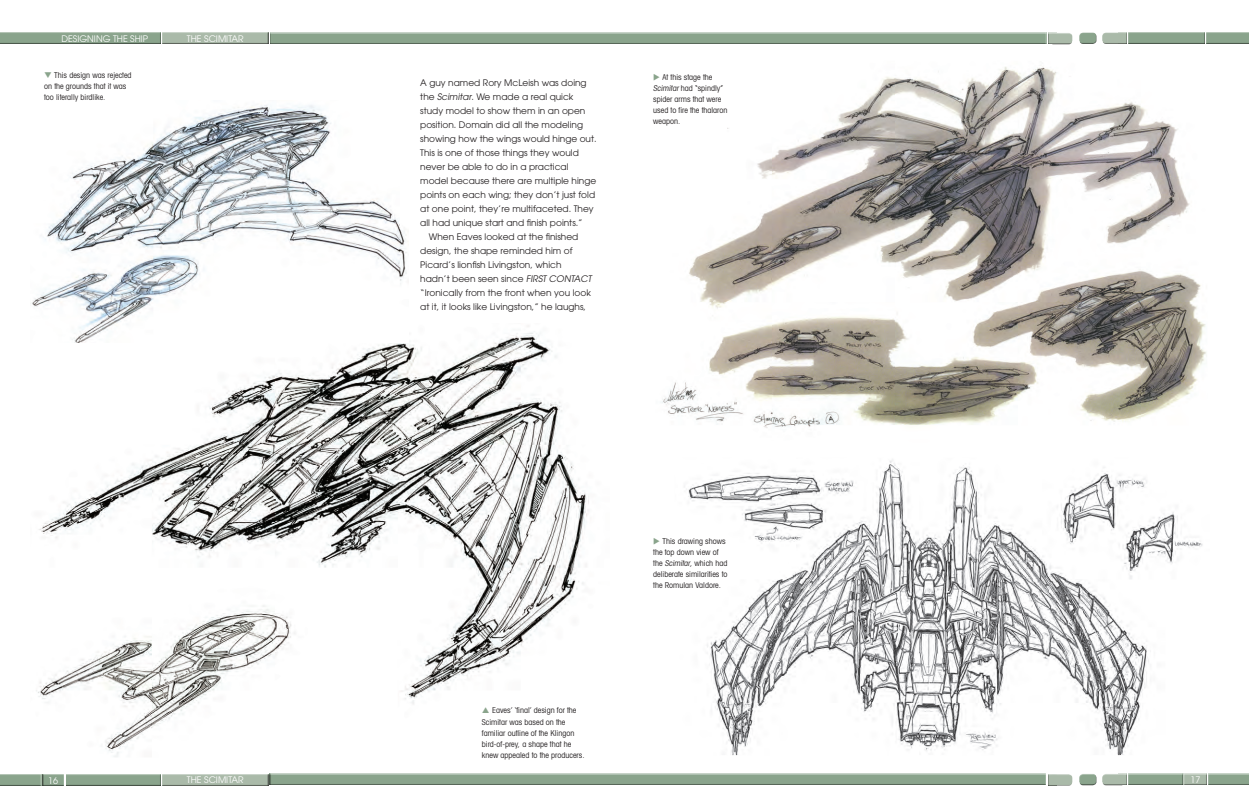
<style>
.page{position:relative;width:1249px;height:810px;background:#fff}
.page>*{position:absolute;margin:0;border:0;box-sizing:border-box;transform-origin:0 0}
.t1{font:9px "Avant Garde LT";color:#231f20}
.t2{font:9px "Avant Garde";color:#fff}
.t3{font:condensed 8px/11px "Avant Garde LT";color:#231f20}
.s1{color:#8aa48c}
.s2{font-style:italic}
</style>
<div class="page">
<div style="left:161px;top:32px;width:108px;height:12px;background:#aabaa9"></div>
<div style="left:161px;top:773px;width:108px;height:12px;background:#231f20;opacity:.75"></div>
<div style="left:0;top:32px;width:161px;height:12px;background:#8aa48c"></div>
<div style="left:64px;top:773px;width:97px;height:12px;background:#231f20;opacity:.75"></div>
<div style="left:42px;top:773px;width:23px;height:12px;background:#231f20;opacity:.75"></div>
<div style="left:0;top:773px;width:41px;height:12px;background:#231f20;opacity:.75"></div>
<img style="left:36px;top:325px;width:553px;height:432px">
<img style="left:662px;top:67px;width:544px;height:361px">
<img style="left:684px;top:459px;width:519px;height:296px">
<img style="left:32px;top:105px;width:376px;height:237px">
<div style="left:270px;top:32px;width:776px;height:12px;background:#231f20;opacity:.75"></div>
<div style="left:269px;top:773px;width:777px;height:12px;background:#231f20;opacity:.75"></div>
<div style="left:1127px;top:773px;width:56px;height:12px;background:#231f20;opacity:.75"></div>
<div style="left:1183px;top:773px;width:25px;height:12px;background:#231f20;opacity:.75"></div>
<div style="left:1208px;top:773px;width:41px;height:12px;background:#231f20;opacity:.75"></div>
<div style="left:1078px;top:774px;width:20px;height:11px;background:#231f20;opacity:.75"></div>
<div style="left:1101px;top:32px;width:26px;height:12px;background:#aabaa9"></div>
<div style="left:1047px;top:32px;width:26px;height:12px;background:#231f20;opacity:.75"></div>
<div style="left:1127px;top:32px;width:78px;height:12px;background:#8aa48c"></div>
<div style="left:1205px;top:32px;width:44px;height:12px;background:#8aa48c"></div>
<div style="left:1078px;top:31px;width:19px;height:12px;background:#fff;opacity:.75"></div>
<div style="left:1078px;top:33px;width:20px;height:11px;background:#231f20;opacity:.75"></div>
<div style="left:1101px;top:773px;width:26px;height:12px;background:#231f20;opacity:.75"></div>
<div style="left:1047px;top:773px;width:26px;height:12px;background:#231f20;opacity:.75"></div>
<svg style="left:482px;top:707px;width:7px;height:6px"></svg>
<p class="t2" style="left:61px;top:33px;width:88px">DESIGNING THE SHIP</p>
<p class="t2" style="left:187px;top:33px;width:58px">THE SCIMITAR</p>
<p class="t3" style="left:44px;top:70px;width:89px"><span class="s1">❑</span> This design was rejected on the grounds that it was too literally birdlike.</p>
<p class="t2" style="left:48px;top:775px;width:11px">16</p>
<p class="t2" style="left:187px;top:774px;width:58px">THE SCIMITAR</p>
<p class="t1" style="left:420px;top:77px;width:168px">A guy named Rory McLeish was doing</p>
<p class="t1" style="left:420px;top:91px;width:155px">the <span class="s2">Scimitar</span>. We made a real quick</p>
<p class="t1" style="left:420px;top:105px;width:167px">study model to show them in an open</p>
<p class="t1" style="left:420px;top:119px;width:164px">position. Domain did all the modeling</p>
<p class="t1" style="left:420px;top:133px;width:178px">showing how the wings would hinge out.</p>
<p class="t1" style="left:420px;top:147px;width:160px">This is one of those things they would</p>
<p class="t1" style="left:420px;top:161px;width:150px">never be able to do in a practical</p>
<p class="t1" style="left:420px;top:175px;width:178px">model because there are multiple hinge</p>
<p class="t1" style="left:420px;top:189px;width:176px">points on each wing; they don’t just fold</p>
<p class="t1" style="left:420px;top:203px;width:175px">at one point, they’re multifaceted. They</p>
<p class="t1" style="left:420px;top:217px;width:164px">all had unique start and finish points.”</p>
<p class="t1" style="left:429px;top:231px;width:151px">When Eaves looked at the finished</p>
<p class="t1" style="left:420px;top:245px;width:154px">design, the shape reminded him of</p>
<p class="t1" style="left:420px;top:259px;width:143px">Picard’s lionfish Livingston, which</p>
<p class="t1" style="left:420px;top:273px;width:175px">hadn’t been seen since <span class="s2">FIRST CONTACT</span></p>
<p class="t1" style="left:420px;top:287px;width:172px">“Ironically from the front when you look</p>
<p class="t1" style="left:420px;top:301px;width:167px">at it, it looks like Livingston,” he laughs,</p>
<p class="t3" style="left:653px;top:71px;width:76px"><span class="s1">◆</span> At this stage the<br><span class="s2">Scimitar</span> had “spindly” spider arms that were used to fire the thalaron weapon.</p>
<p class="t3" style="left:482px;top:705px;width:104px;text-indent:10px">Eaves’ ‘final’ design for the<br>Scimitar was based on the familiar outline of the Klingon bird-of-prey, a shape that he knew appealed to the producers.</p>
<p class="t3" style="left:653px;top:536px;width:76px"><span class="s1">◆</span> This drawing shows the top down view of the <span class="s2">Scimitar</span>, which had deliberate similarities to the Romulan Valdore.</p>
<p class="t2" style="left:1190px;top:774px;width:11px">17</p>
</div>
